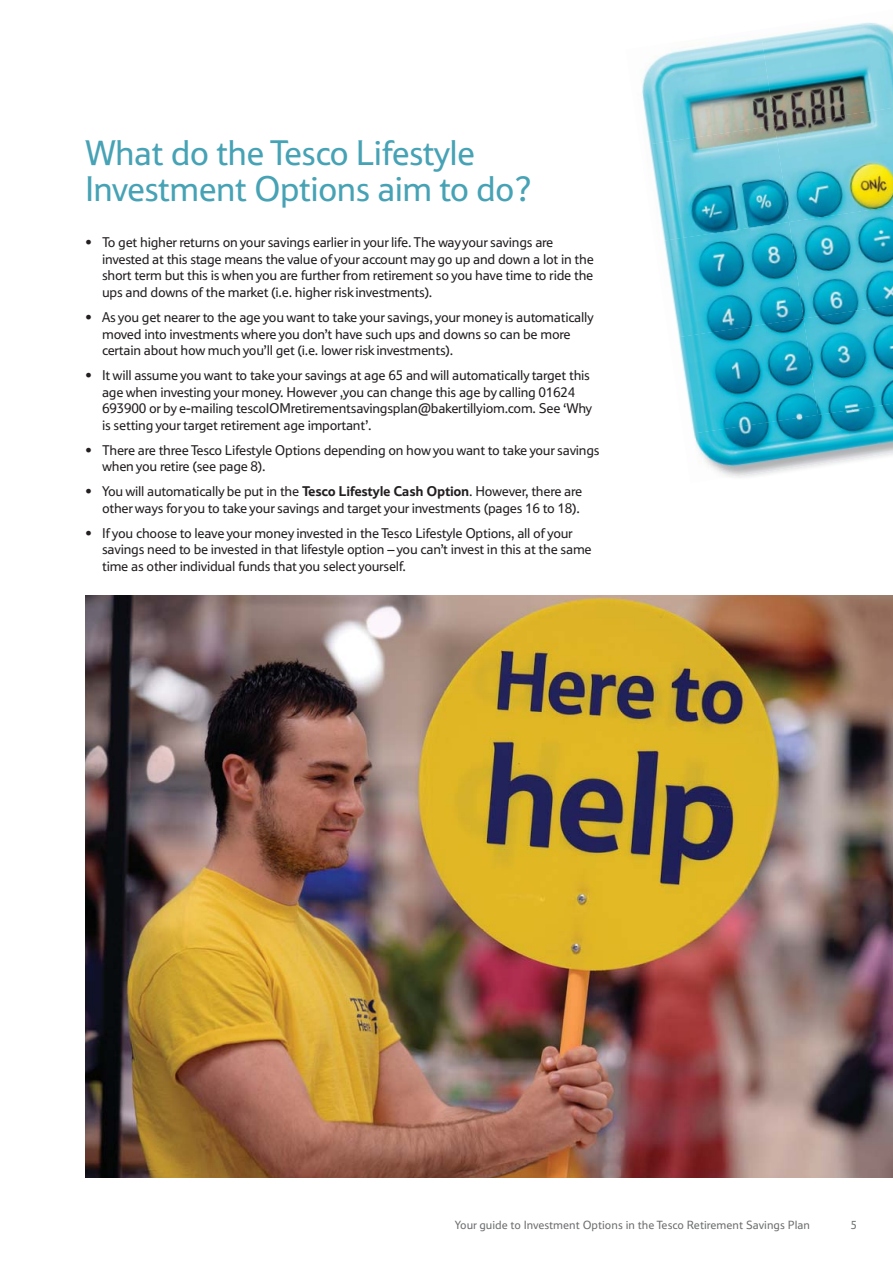
<style>
.page{position:relative;width:893px;height:1263px;background:#fff}
.page>*{position:absolute;margin:0;border:0;box-sizing:border-box;transform-origin:0 0}
.t1{font:36px/36px "Tesco";letter-spacing:-.02em;color:#46a2b5}
.t2{font:14.25px/16.5px "Tesco";letter-spacing:-.02em;color:#231f20}
.t3{font:12px "Tesco";color:#6d6e70}
.s1{font-weight:700}
</style>
<div class="page">
<img style="left:85px;top:595px;width:807px;height:583px">
<img style="left:642px;top:77px;width:2px;height:29px">
<img style="left:644px;top:38px;width:116px;height:87px">
<img style="left:760px;top:24px;width:132px;height:101px">
<img style="left:646px;top:125px;width:128px;height:97px">
<img style="left:774px;top:108px;width:118px;height:114px">
<img style="left:661px;top:222px;width:128px;height:96px">
<img style="left:789px;top:206px;width:103px;height:112px">
<img style="left:676px;top:318px;width:127px;height:85px">
<img style="left:803px;top:305px;width:89px;height:98px">
<img style="left:688px;top:403px;width:204px;height:75px">
<h1 class="t1" style="left:85px;top:134px;width:449px">What do the Tesco Lifestyle<br>Investment Options aim to do?</h1>
<p class="t2" style="left:102px;top:234px;width:493px;text-indent:-17px">• To get higher returns on your savings earlier in your life. The way your savings are invested at this stage means the value of your account may go up and down a lot in the short term but this is when you are further from retirement so you have time to ride the ups and downs of the market (i.e. higher risk investments).</p>
<p class="t2" style="left:102px;top:309px;width:493px;text-indent:-17px">• As you get nearer to the age you want to take your savings, your money is automatically moved into investments where you don’t have such ups and downs so can be more certain about how much you’ll get (i.e. lower risk investments).</p>
<p class="t2" style="left:102px;top:367px;width:491px;text-indent:-17px">• It will assume you want to take your savings at age 65 and will automatically target this age when investing your money. However ,you can change this age by calling 01624<br>693900 or by e-mailing tescoIOMretirementsavingsplan@bakertillyiom.com. See ‘Why is setting your target retirement age important’.</p>
<p class="t2" style="left:102px;top:441px;width:499px;text-indent:-17px">• There are three Tesco Lifestyle Options depending on how you want to take your savings when you retire (see page 8).</p>
<p class="t2" style="left:85px;top:483px;width:498px;text-align:right">• You will automatically be put in the <span class="s1">Tesco Lifestyle Cash Option</span>. However, there are other ways for you to take your savings and target your investments (pages 16 to 18).</p>
<p class="t2" style="left:102px;top:524px;width:491px;text-indent:-17px">• If you choose to leave your money invested in the Tesco Lifestyle Options, all of your savings need to be invested in that lifestyle option – you can’t invest in this at the same time as other individual funds that you select yourself.</p>
<p class="t3" style="left:455px;top:1218px;width:356px">Your guide to Investment Options in the Tesco Retirement Savings Plan</p>
<p class="t3" style="left:850px;top:1218px;width:8px">5</p>
</div>
